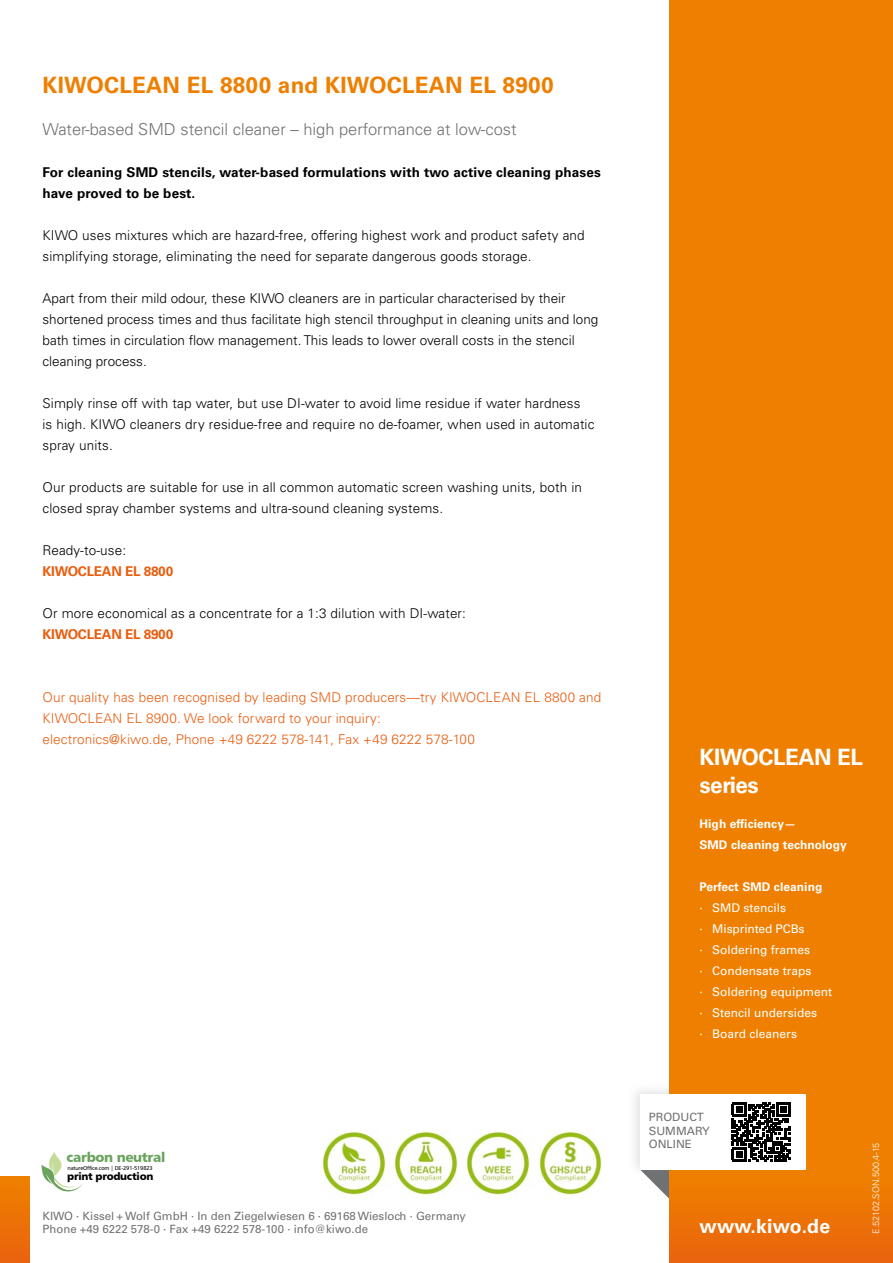
<style>
.page{position:relative;width:893px;height:1263px;background:#fff}
.page>*{position:absolute;margin:0;border:0;box-sizing:border-box;transform-origin:0 0}
.t1{font:700 22.5px "Univers LT Std";letter-spacing:.01em;color:#ee7f00}
.t2{font:700 22.5px/28.5px "Univers LT Std";letter-spacing:-.02em;color:#fff}
.t3{font:700 19.5px "Univers LT Std";letter-spacing:.01em;color:#fff}
.t4{font:300 16.5px "Univers LT Std";color:#707172}
.t5{font:13.65px "Humanist 777 BT Black B";letter-spacing:-.03em;color:#6aa35d}
.t6{font:300 13.5px/21px "Univers LT Std";letter-spacing:.01em;color:#000}
.t7{font:300 13.5px/21px "Univers LT Std";letter-spacing:.01em;color:#e95d0f}
.t8{font:700 13.5px/21px "Univers LT Std";letter-spacing:.01em;color:#000}
.t9{font:700 13.5px "Univers LT Std";letter-spacing:-.02em;color:#e95d0f}
.t10{font:12px/21px "Univers LT Std";color:#fff}
.t11{font:700 12px/21px "Univers LT Std";letter-spacing:.005em;color:#fff}
.t12{font:11.4px/13.5px "Univers LT Std";color:#707172}
.t13{font:10.5px "Humanist 777 BT Black B";letter-spacing:-.035em;color:#000}
.t14{font:300 9px "Univers LT Std";color:#fff}
.t15{font:5.55px "Humanist 777 BT Roman B";letter-spacing:-.03em;color:#000}
</style>
<div class="page">
<div style="left:0;top:1177px;width:30px;height:86px;background:linear-gradient(to right,#ec7106,#ec7106)"></div>
<div style="left:627px;top:1082px;width:185px;height:94px;background:#707172;opacity:.2"></div>
<svg style="left:640px;top:1169px;width:30px;height:44px"></svg>
<div style="left:670px;top:0;width:223px;height:1263px;background:#ee7f00"></div>
<div style="left:670px;top:1177px;width:223px;height:86px;background:linear-gradient(to right,#ec7106,#ec7106)"></div>
<div style="left:640px;top:1094px;width:165px;height:75px;background:#fff"></div>
<svg style="left:731px;top:1104px;width:56px;height:58px"></svg>
<svg style="left:732px;top:1102px;width:59px;height:59px"></svg>
<img style="left:322px;top:1131px;width:280px;height:65px">
<svg style="left:42px;top:1152px;width:41px;height:39px"></svg>
<h1 class="t1" style="left:43px;top:72px;width:513px">KIWOCLEAN EL 8800 and KIWOCLEAN EL 8900</h1>
<p class="t4" style="left:43px;top:119px;width:476px">Water-based SMD stencil cleaner – high performance at low-cost</p>
<p class="t8" style="left:43px;top:162px;width:560px">For cleaning SMD stencils, water-based formulations with two active cleaning phases have proved to be best.</p>
<p class="t6" style="left:43px;top:224px;width:544px">KIWO uses mixtures which are hazard-free, offering highest work and product safety and simplifying storage, eliminating the need for separate dangerous goods storage.</p>
<p class="t6" style="left:43px;top:288px;width:557px">Apart from their mild odour, these KIWO cleaners are in particular characterised by their shortened process times and thus facilitate high stencil throughput in cleaning units and long bath times in circulation flow management. This leads to lower overall costs in the stencil cleaning process.</p>
<p class="t6" style="left:43px;top:393px;width:553px">Simply rinse off with tap water, but use DI-water to avoid lime residue if water hardness<br>is high. KIWO cleaners dry residue-free and require no de-foamer, when used in automatic spray units.</p>
<p class="t6" style="left:43px;top:477px;width:541px">Our products are suitable for use in all common automatic screen washing units, both in closed spray chamber systems and ultra-sound cleaning systems.</p>
<p class="t6" style="left:43px;top:540px;width:85px">Ready-to-use:</p>
<p class="t9" style="left:43px;top:563px;width:132px">KIWOCLEAN EL 8800</p>
<p class="t6" style="left:43px;top:603px;width:425px">Or more economical as a concentrate for a 1:3 dilution with DI-water:</p>
<p class="t9" style="left:43px;top:626px;width:132px">KIWOCLEAN EL 8900</p>
<p class="t7" style="left:43px;top:687px;width:560px">Our quality has been recognised by leading SMD producers—try KIWOCLEAN EL 8800 and<br>KIWOCLEAN EL 8900. We look forward to your inquiry:<br>electronics@kiwo.de, Phone +49 6222 578-141, Fax +49 6222 578-100</p>
<h1 class="t2" style="left:699px;top:743px;width:165px">KIWOCLEAN EL series</h1>
<p class="t11" style="left:699px;top:813px;width:149px">High efficiency—<br>SMD cleaning technology</p>
<p class="t11" style="left:699px;top:876px;width:124px">Perfect SMD cleaning</p>
<p class="t10" style="left:699px;top:897px;width:134px">· SMD stencils<br>· Misprinted PCBs<br>· Soldering frames<br>· Condensate traps<br>· Soldering equipment · Stencil undersides<br>· Board cleaners</p>
<p class="t5" style="left:67px;top:1149px;width:100px">carbon neutral</p>
<p class="t15" style="left:68px;top:1164px;width:87px">natureOffice.com | DE-291-519823</p>
<p class="t13" style="left:67px;top:1170px;width:88px">print production</p>
<p class="t12" style="left:649px;top:1111px;width:62px">PRODUCT<br>SUMMARY<br>ONLINE</p>
<p class="t12" style="left:43px;top:1209px;width:425px">KIWO ∙ Kissel + Wolf GmbH ∙ In den Ziegelwiesen 6 ∙ 69168 Wiesloch ∙ Germany<br>Phone +49 6222 578-0 ∙ Fax +49 6222 578-100 ∙ info@kiwo.de</p>
<h2 class="t3" style="left:699px;top:1215px;width:132px">www.kiwo.de</h2>
<p class="t14" style="left:871px;top:1233px;width:93px;rotate:-90deg">E.52102.SON.500.4-15</p>
</div>
